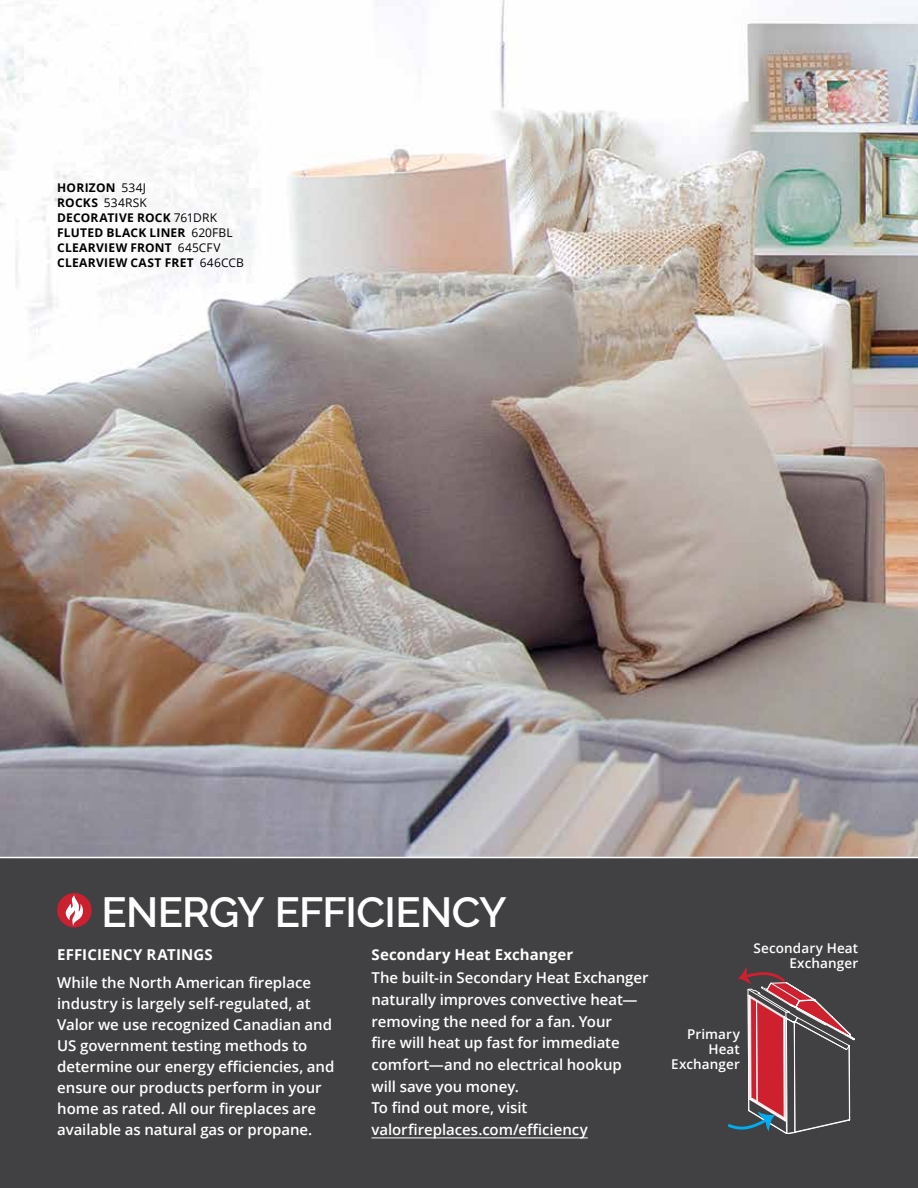
<style>
.page{position:relative;width:918px;height:1188px;background:#fff}
.page>*{position:absolute;margin:0;border:0;box-sizing:border-box;transform-origin:0 0}
.PAGE_HEADER{font:600 42px "Raleway";letter-spacing:-.02em;color:#fff}
.BODY{font:600 15px/21px "Open Sans";letter-spacing:-.005em;color:#fff}
.SUBTITLE_RED{font:700 15px "Open Sans";letter-spacing:.005em;color:#fff}
.T__title{font:700 15px "Open Sans";letter-spacing:.01em;color:#fff}
.CAPTION_LC_reverse{font:600 13.5px/15px "Open Sans";letter-spacing:.01em;color:#fff;text-align:right}
.CAPTION_UC{font:700 12px/15px "Open Sans";letter-spacing:.02em;color:#000}
.s1{font-weight:400}
</style>
<div class="page">
<img style="left:0;top:0;width:918px;height:857px">
<div style="left:0;top:858px;width:918px;height:330px;background:#414042"></div>
<div style="left:57px;top:893px;width:35px;height:34px;background:#cb202f;border-radius:50%"></div>
<svg style="left:66px;top:895px;width:18px;height:31px"></svg>
<hr style="left:372px;top:1138px;width:216px;height:1px;background:#fff">
<svg style="left:728px;top:967px;width:127px;height:168px;background:#6e4e53"></svg>
<p class="CAPTION_UC" style="left:57px;top:180px;width:177px">HORIZON <span class="s1">534J<br></span>ROCKS <span class="s1">534RSK<br></span>DECORATIVE ROCK <span class="s1">761DRK<br></span>FLUTED BLACK LINER <span class="s1">620FBL</span></p>
<p class="CAPTION_UC" style="left:57px;top:240px;width:188px">CLEARVIEW FRONT <span class="s1">645CFV<br></span>CLEARVIEW CAST FRET <span class="s1">646CCB</span></p>
<p class="PAGE_HEADER" style="left:102px;top:888px;width:407px">ENERGY EFFICIENCY</p>
<p class="T__title" style="left:57px;top:944px;width:157px">EFFICIENCY RATINGS</p>
<p class="BODY" style="left:57px;top:971px;width:279px">While the North American fireplace industry is largely self-regulated, at Valor we use recognized Canadian and US government testing methods to determine our energy efficiencies, and ensure our products perform in your home as rated. All our fireplaces are available as natural gas or propane.</p>
<p class="SUBTITLE_RED" style="left:372px;top:944px;width:203px">Secondary Heat Exchanger</p>
<p class="BODY" style="left:372px;top:967px;width:278px;line-height:21.6px">The built-in Secondary Heat Exchanger naturally improves convective heat— removing the need for a fan. Your<br>fire will heat up fast for immediate comfort—and no electrical hookup will save you money.<br>To find out more, visit valorfireplaces.com/efficiency</p>
<p class="CAPTION_LC_reverse" style="left:753px;top:941px;width:106px">Secondary Heat<br>Exchanger</p>
<p class="CAPTION_LC_reverse" style="left:671px;top:1026px;width:70px">Primary<br>Heat<br>Exchanger</p>
</div>
